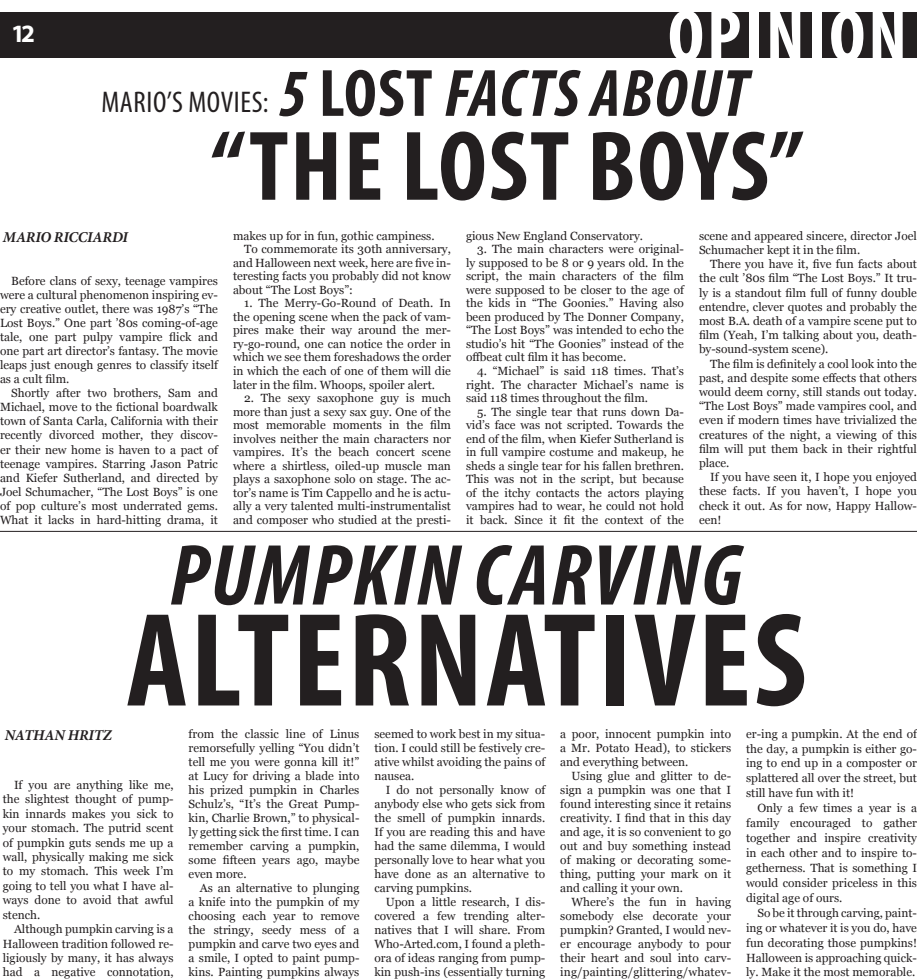
<style>
.page{position:relative;width:917px;height:979px;background:#fff}
.page>*{position:absolute;margin:0;border:0;box-sizing:border-box;transform-origin:0 0}
.t1{font:700 condensed 134.62px "Myriad Pro";letter-spacing:.02em;color:#231f20}
.t2{font:700 condensed 100px "Myriad Pro";letter-spacing:.02em;color:#231f20}
.t3{font:italic 700 condensed 87.5px "Myriad Pro";letter-spacing:.02em;color:#231f20}
.Small_Headline{font:700 condensed 75px "Myriad Pro";letter-spacing:.04em;color:#fff}
.t4{font:italic 700 condensed 67.5px "Myriad Pro";letter-spacing:.02em;color:#231f20}
.t5{font:condensed 30px "Myriad Pro";letter-spacing:.02em;color:#231f20}
.Small_Headline-2{font:700 25px "Myriad Pro";color:#fff}
.t6{font:italic 700 15px "Minion Pro";letter-spacing:-.015em;color:#231f20}
.t7{font:11.88px/14px "Georgia";color:#231f20;text-align:justify}
.s1{font-style:normal}
</style>
<div class="page">
<div style="left:0;top:12px;width:917px;height:45px;background:#231f20"></div>
<hr style="left:0;top:531px;width:917px;height:1px;background:#231f20">
<p class="Small_Headline-2" style="left:11px;top:17px;width:25px">12</p>
<p class="t5" style="left:102px;top:84px;width:169px">MARIO’S MOVIES:</p>
<p class="Small_Headline" style="left:668px;top:-11px;width:241px">OPINION</p>
<p class="t4" style="left:279px;top:51px;width:471px">5 <span class="s1">LOST</span> FACTS ABOUT</p>
<p class="t2" style="left:211px;top:104px;width:594px">“THE LOST BOYS”</p>
<p class="t6" style="left:3px;top:226px;width:127px">MARIO RICCIARDI</p>
<p class="t7" style="left:0;top:274px;width:219px;text-indent:11px">Before clans of sexy, teenage vampires were a cultural phenomenon inspiring ev&shy;ery creative outlet, there was 1987’s “The Lost Boys.” One part ’80s coming-of-age tale, one part pulpy vampire flick and one part art director’s fantasy. The movie leaps just enough genres to classify itself as a cult film.</p>
<p class="t7" style="left:0;top:386px;width:219px;text-indent:11px">Shortly after two brothers, Sam and Michael, move to the fictional boardwalk town of Santa Carla, California with their recently divorced mother, they discov&shy;er their new home is haven to a pact of teenage vampires. Starring Jason Patric and Kiefer Sutherland, and directed by Joel Schumacher, “The Lost Boys” is one of pop culture’s most underrated gems.<br>What it lacks in hard-hitting drama, it</p>
<p class="t7" style="left:233px;top:229px;width:203px">makes up for in fun, gothic campiness.</p>
<p class="t7" style="left:233px;top:243px;width:219px;line-height:13.5px;text-indent:11px">To commemorate its 30th anniversary, and Halloween next week, here are five in&shy;teresting facts you probably did not know about “The Lost Boys”:</p>
<p class="t7" style="left:233px;top:297px;width:219px;line-height:13.5px;text-indent:11px">1. The Merry-Go-Round of Death. In the opening scene when the pack of vam&shy;pires make their way around the mer&shy;ry-go-round, one can notice the order in which we see them foreshadows the order in which the each of one of them will die later in the film. Whoops, spoiler alert.</p>
<p class="t7" style="left:233px;top:391px;width:219px;line-height:13.5px;text-indent:11px">2. The sexy saxophone guy is much more than just a sexy sax guy. One of the most memorable moments in the film involves neither the main characters nor vampires. It’s the beach concert scene where a shirtless, oiled-up muscle man plays a saxophone solo on stage. The ac&shy;tor’s name is Tim Cappello and he is actu&shy;ally a very talented multi-instrumentalist and composer who studied at the presti-</p>
<p class="t7" style="left:466px;top:229px;width:179px">gious New England Conservatory.</p>
<p class="t7" style="left:466px;top:243px;width:219px;line-height:13.5px;text-indent:11px">3. The main characters were original&shy;ly supposed to be 8 or 9 years old. In the script, the main characters of the film were supposed to be closer to the age of the kids in “The Goonies.” Having also been produced by The Donner Company, “The Lost Boys” was intended to echo the studio’s hit “The Goonies” instead of the offbeat cult film it has become.</p>
<p class="t7" style="left:466px;top:364px;width:219px;line-height:13.5px;text-indent:11px">4. “Michael” is said 118 times. That’s right. The character Michael’s name is said 118 times throughout the film.</p>
<p class="t7" style="left:466px;top:405px;width:219px;line-height:13.5px;text-indent:11px">5. The single tear that runs down Da&shy;vid’s face was not scripted. Towards the end of the film, when Kiefer Sutherland is in full vampire costume and makeup, he sheds a single tear for his fallen brethren.<br>This was not in the script, but because of the itchy contacts the actors playing vampires had to wear, he could not hold it back. Since it fit the context of the</p>
<p class="t7" style="left:699px;top:229px;width:219px">scene and appeared sincere, director Joel<br>Schumacher kept it in the film.</p>
<p class="t7" style="left:699px;top:257px;width:219px;text-indent:11px">There you have it, five fun facts about the cult ’80s film “The Lost Boys.” It tru&shy;ly is a standout film full of funny double entendre, clever quotes and probably the most B.A. death of a vampire scene put to film (Yeah, I’m talking about you, death&shy;by-sound-system scene).</p>
<p class="t7" style="left:699px;top:357px;width:219px;text-indent:11px">The film is definitely a cool look into the past, and despite some effects that others would deem corny, still stands out today. “The Lost Boys” made vampires cool, and even if modern times have trivialized the creatures of the night, a viewing of this film will put them back in their rightful place.</p>
<p class="t7" style="left:699px;top:470px;width:219px;text-indent:11px">If you have seen it, I hope you enjoyed these facts. If you haven’t, I hope you check it out. As for now, Happy Hallow&shy;een!</p>
<p class="t3" style="left:170px;top:521px;width:574px">PUMPKIN CARVING</p>
<p class="t1" style="left:126px;top:576px;width:682px">ALTERNATIVES</p>
<p class="t6" style="left:5px;top:724px;width:108px">NATHAN HRITZ</p>
<p class="t7" style="left:3px;top:778px;width:172px;line-height:14.4px;text-indent:11px">If you are anything like me, the slightest thought of pump&shy;kin innards makes you sick to your stomach. The putrid scent of pumpkin guts sends me up a wall, physically making me sick to my stomach. This week I’m going to tell you what I have al&shy;ways done to avoid that awful stench.</p>
<p class="t7" style="left:3px;top:922px;width:172px;line-height:14.4px;text-indent:11px">Although pumpkin carving is a Halloween tradition followed re&shy;ligiously by many, it has always had a negative connotation,</p>
<p class="t7" style="left:189px;top:727px;width:172px">from the classic line of Linus remorsefully yelling “You didn’t tell me you were gonna kill it!” at Lucy for driving a blade into his prized pumpkin in Charles Schulz’s, “It’s the Great Pump&shy;kin, Charlie Brown,” to physical&shy;ly getting sick the first time. I can remember carving a pumpkin, some fifteen years ago, maybe even more.</p>
<p class="t7" style="left:189px;top:881px;width:172px;text-indent:11px">As an alternative to plunging a knife into the pumpkin of my choosing each year to remove the stringy, seedy mess of a pumpkin and carve two eyes and a smile, I opted to paint pump&shy;kins. Painting pumpkins always</p>
<p class="t7" style="left:374px;top:727px;width:172px">seemed to work best in my situa&shy;tion. I could still be festively cre&shy;ative whilst avoiding the pains of nausea.</p>
<p class="t7" style="left:374px;top:783px;width:172px;text-indent:11px">I do not personally know of anybody else who gets sick from the smell of pumpkin innards.<br>If you are reading this and have had the same dilemma, I would personally love to hear what you have done as an alternative to carving pumpkins.</p>
<p class="t7" style="left:374px;top:895px;width:172px;text-indent:11px">Upon a little research, I dis&shy;covered a few trending alter&shy;natives that I will share. From Who-Arted.com, I found a pleth&shy;ora of ideas ranging from pump&shy;kin push-ins (essentially turning</p>
<p class="t7" style="left:560px;top:727px;width:172px">a poor, innocent pumpkin into a Mr. Potato Head), to stickers and everything between.</p>
<p class="t7" style="left:560px;top:769px;width:172px;text-indent:11px">Using glue and glitter to de&shy;sign a pumpkin was one that I found interesting since it retains creativity. I find that in this day and age, it is so convenient to go out and buy something instead of making or decorating some&shy;thing, putting your mark on it and calling it your own.</p>
<p class="t7" style="left:560px;top:895px;width:172px;text-indent:11px">Where’s the fun in having somebody else decorate your pumpkin? Granted, I would nev&shy;er encourage anybody to pour their heart and soul into carv&shy;ing/painting/glittering/whatev-</p>
<p class="t7" style="left:746px;top:726px;width:172px;line-height:14.9px">er-ing a pumpkin. At the end of the day, a pumpkin is either go&shy;ing to end up in a composter or splattered all over the street, but still have fun with it!</p>
<p class="t7" style="left:746px;top:801px;width:172px;line-height:14.9px;text-indent:11px">Only a few times a year is a family encouraged to gather together and inspire creativity in each other and to inspire to&shy;getherness. That is something I would consider priceless in this digital age of ours.</p>
<p class="t7" style="left:746px;top:905px;width:172px;line-height:14.9px;text-indent:11px">So be it through carving, paint&shy;ing or whatever it is you do, have fun decorating those pumpkins!<br>Halloween is approaching quick&shy;ly. Make it the most memorable.</p>
</div>
